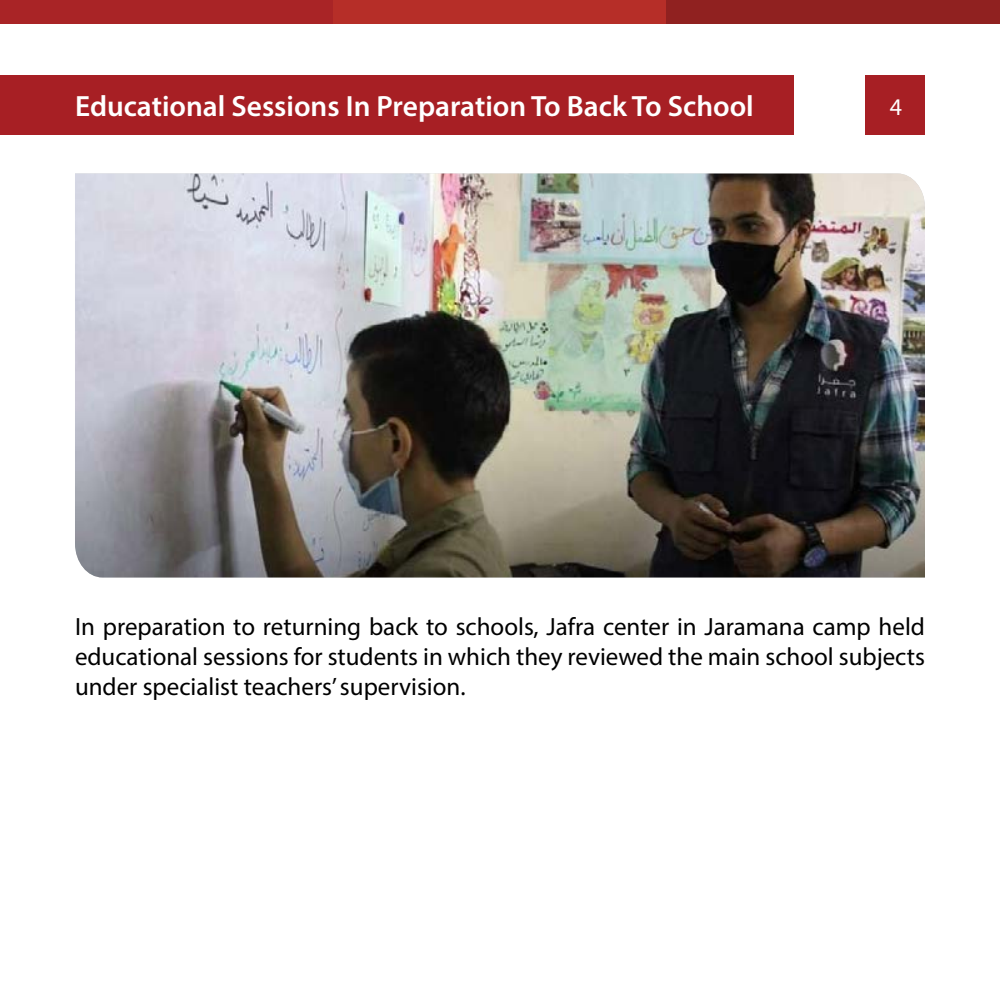
<style>
.page{position:relative;width:1000px;height:1000px;background:#fff}
.page>*{position:absolute;margin:0;border:0;box-sizing:border-box;transform-origin:0 0}
.t1{font:600 29.38px "Myriad Pro";color:#fff}
.t2{font:25px/30px "Myriad Pro";color:#000;text-align:justify}
.t3{font:24px "Myriad Pro";color:#fff}
</style>
<div class="page">
<div style="left:0;top:75px;width:794px;height:60px;background:#a71f24"></div>
<div style="left:865px;top:75px;width:60px;height:60px;background:#a71f24"></div>
<div style="left:0;top:0;width:333px;height:24px;background:#a92426"></div>
<div style="left:333px;top:0;width:334px;height:24px;background:#b62e28"></div>
<div style="left:667px;top:0;width:333px;height:24px;background:#902120"></div>
<img style="left:75px;top:174px;width:850px;height:404px">
<p class="t1" style="left:75px;top:88px;width:680px">Educational Sessions In Preparation To Back To School</p>
<p class="t3" style="left:890px;top:92px;width:14px">4</p>
<p class="t2" style="left:75px;top:611px;width:852px">In preparation to returning back to schools, Jafra center in Jaramana camp held educational sessions for students in which they reviewed the main school subjects under specialist teachers’supervision.</p>
</div>
